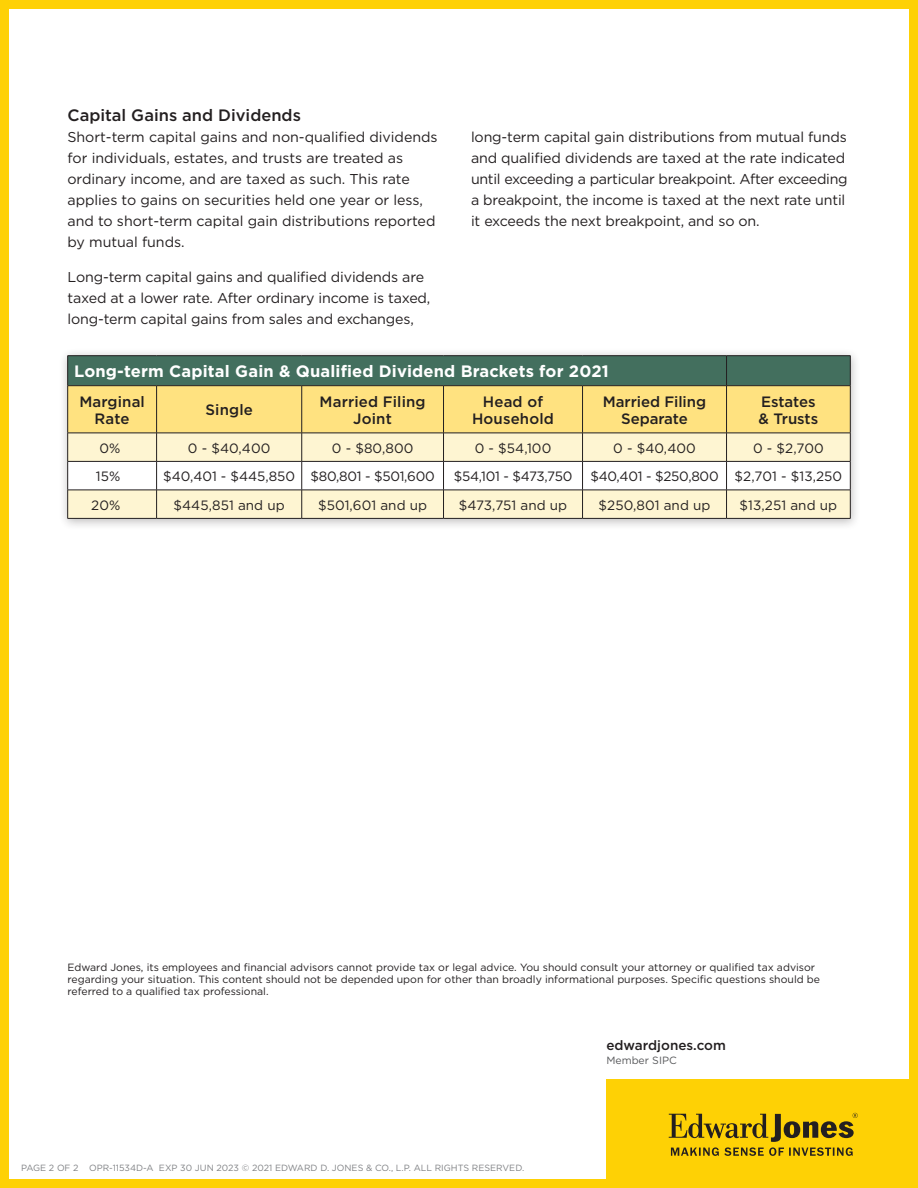
<style>
.page{position:relative;width:918px;height:1188px;background:#fff}
.page>*{position:absolute;margin:0;border:0;box-sizing:border-box;transform-origin:0 0}
.Table_Header{font:700 16.5px "Gotham";letter-spacing:.01em;color:#fff}
.Sub_Head{font:500 16.5px "Gotham";color:#231f20}
.Table_Sub_Heads{font:500 15px/16.5px "Gotham";letter-spacing:.01em;color:#231f20;text-align:center}
.Body{font:14.25px/21px "Gotham";letter-spacing:-.01em;color:#231f20}
.Table_Copy{font:13.5px "Gotham";letter-spacing:.005em;color:#231f20}
.Table_Copy-2{font:13.5px "Gotham";letter-spacing:-.02em;color:#231f20}
.Table_Copy-3{font:13.5px "Gotham";letter-spacing:-.025em;color:#231f20}
.t1{font:500 13.5px "Gotham";color:#231f20}
.Disclaimers{font:10.5px/12px "Gotham";color:#231f20}
.t2{font:10.5px "Gotham";color:#57585a}
.t3{font:9px "Gotham";color:#808285}
</style>
<div class="page">
<div style="left:606px;top:1079px;width:312px;height:109px;background:#fed105"></div>
<svg style="left:669px;top:1113px;width:189px;height:43px"></svg>
<div style="left:0;top:0;width:918px;height:1188px;border:9px solid #fed105"></div>
<div style="left:59px;top:348px;width:802px;height:182px;background:#231f20;opacity:.3"></div>
<hr style="left:68px;top:355px;width:89px;height:1px;background:#231f20">
<hr style="left:157px;top:355px;width:145px;height:1px;background:#231f20">
<hr style="left:302px;top:355px;width:142px;height:1px;background:#231f20">
<hr style="left:444px;top:355px;width:139px;height:1px;background:#231f20">
<hr style="left:583px;top:355px;width:144px;height:1px;background:#231f20">
<hr style="left:727px;top:355px;width:123px;height:1px;background:#231f20">
<svg style="left:67px;top:356px;width:784px;height:162px"></svg>
<hr style="left:68px;top:518px;width:89px;height:1px;background:#231f20">
<hr style="left:157px;top:518px;width:145px;height:1px;background:#231f20">
<hr style="left:302px;top:518px;width:142px;height:1px;background:#231f20">
<hr style="left:444px;top:518px;width:139px;height:1px;background:#231f20">
<hr style="left:583px;top:518px;width:144px;height:1px;background:#231f20">
<hr style="left:727px;top:518px;width:123px;height:1px;background:#231f20">
<h2 class="Sub_Head" style="left:68px;top:105px;width:235px">Capital Gains and Dividends</h2>
<p class="Body" style="left:68px;top:126px;width:372px">Short-term capital gains and non-qualified dividends for individuals, estates, and trusts are treated as ordinary income, and are taxed as such. This rate applies to gains on securities held one year or less, and to short-term capital gain distributions reported by mutual funds.</p>
<p class="Body" style="left:68px;top:266px;width:364px">Long-term capital gains and qualified dividends are taxed at a lower rate. After ordinary income is taxed, long-term capital gains from sales and exchanges,</p>
<p class="Body" style="left:471px;top:126px;width:378px">long-term capital gain distributions from mutual funds and qualified dividends are taxed at the rate indicated until exceeding a particular breakpoint. After exceeding a breakpoint, the income is taxed at the next rate until it exceeds the next breakpoint, and so on.</p>
<p class="Table_Header" style="left:74px;top:361px;width:536px">Long-term Capital Gain &amp; Qualified Dividend Brackets for 2021</p>
<p class="Table_Sub_Heads" style="left:79px;top:393px;width:67px">Marginal<br>Rate</p>
<p class="Table_Sub_Heads" style="left:205px;top:402px;width:49px">Single</p>
<p class="Table_Sub_Heads" style="left:320px;top:393px;width:108px">Married Filing<br>Joint</p>
<p class="Table_Sub_Heads" style="left:472px;top:393px;width:83px">Head of<br>Household</p>
<p class="Table_Sub_Heads" style="left:603px;top:393px;width:105px">Married Filing<br>Separate</p>
<p class="Table_Sub_Heads" style="left:759px;top:393px;width:61px;text-align:left">Estates &amp; Trusts</p>
<h3 class="Table_Copy" style="left:99px;top:439px;width:22px">0%</h3>
<h3 class="Table_Copy" style="left:188px;top:439px;width:84px">0 - $40,400</h3>
<h3 class="Table_Copy" style="left:332px;top:439px;width:83px">0 - $80,800</h3>
<h3 class="Table_Copy" style="left:475px;top:439px;width:78px">0 - $54,100</h3>
<h3 class="Table_Copy" style="left:613px;top:439px;width:84px">0 - $40,400</h3>
<h3 class="Table_Copy" style="left:753px;top:439px;width:72px">0 - $2,700</h3>
<h3 class="Table_Copy" style="left:96px;top:468px;width:26px">15%</h3>
<h3 class="Table_Copy" style="left:163px;top:468px;width:134px">$40,401 - $445,850</h3>
<h3 class="Table_Copy-2" style="left:310px;top:468px;width:126px">$80,801 - $501,600</h3>
<h3 class="Table_Copy-3" style="left:454px;top:468px;width:120px">$54,101 - $473,750</h3>
<h3 class="Table_Copy-2" style="left:590px;top:468px;width:130px">$40,401 - $250,800</h3>
<h3 class="Table_Copy" style="left:735px;top:468px;width:109px">$2,701 - $13,250</h3>
<h3 class="Table_Copy" style="left:91px;top:496px;width:31px">20%</h3>
<h3 class="Table_Copy" style="left:174px;top:496px;width:113px">$445,851 and up</h3>
<h3 class="Table_Copy" style="left:318px;top:496px;width:111px">$501,601 and up</h3>
<h3 class="Table_Copy" style="left:459px;top:496px;width:110px">$473,751 and up</h3>
<h3 class="Table_Copy" style="left:599px;top:496px;width:113px">$250,801 and up</h3>
<h3 class="Table_Copy" style="left:740px;top:496px;width:99px">$13,251 and up</h3>
<p class="Disclaimers" style="left:68px;top:961px;width:754px">Edward Jones, its employees and financial advisors cannot provide tax or legal advice. You should consult your attorney or qualified tax advisor regarding your situation. This content should not be depended upon for other than broadly informational purposes. Specific questions should be referred to a qualified tax professional.</p>
<p class="t3" style="left:21px;top:1162px;width:505px">PAGE 2 OF 2 OPR-11534D-A EXP 30 JUN 2023 © 2021 EDWARD D. JONES &amp; CO., L.P. ALL RIGHTS RESERVED.</p>
<p class="t1" style="left:606px;top:1037px;width:121px">edwardjones.com</p>
<p class="t2" style="left:606px;top:1053px;width:72px">Member SIPC</p>
</div>
